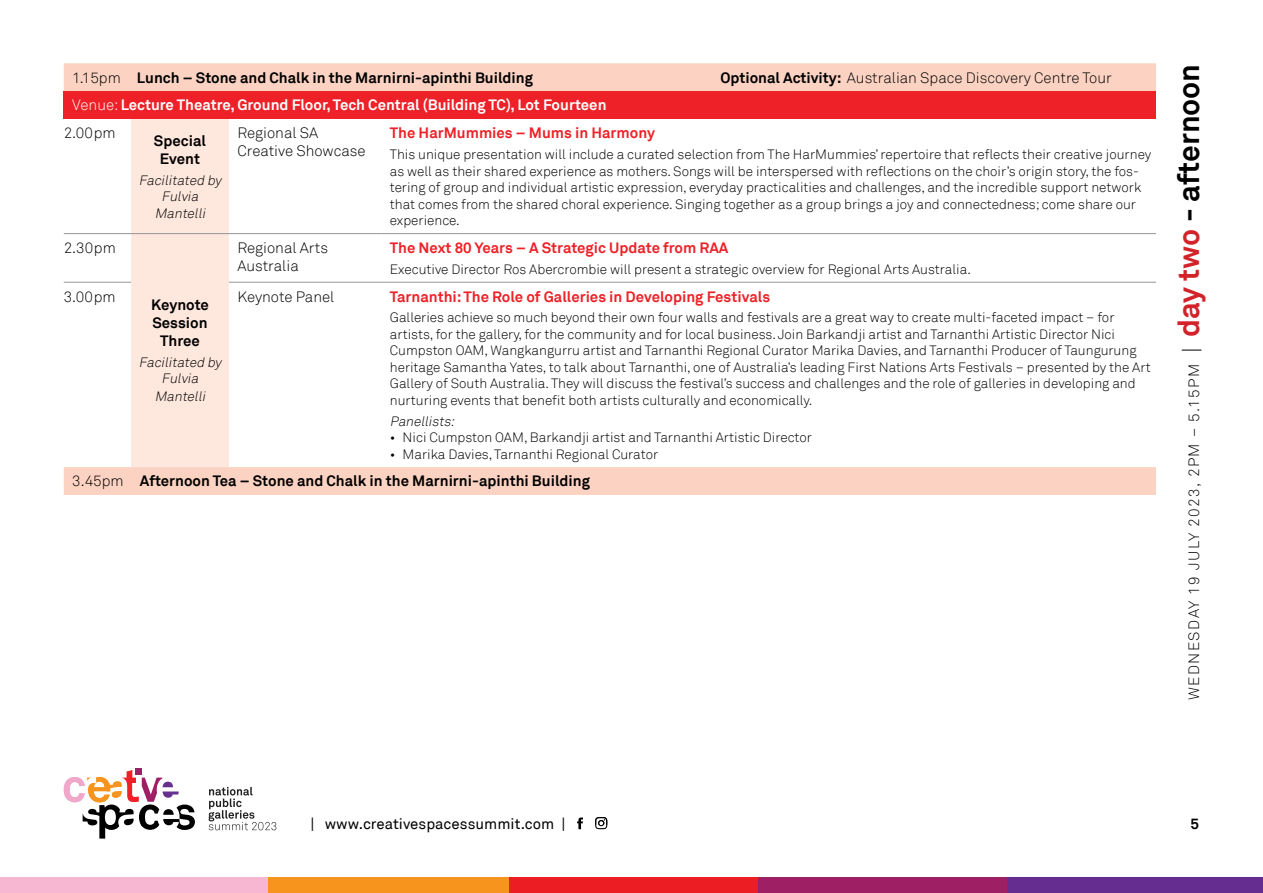
<style>
.page{position:relative;width:1263px;height:893px;background:#fff}
.page>*{position:absolute;margin:0;border:0;box-sizing:border-box;transform-origin:0 0}
.t1{font:700 15px/18px "Akkurat";color:#000;text-align:center}
.t2{font:300 15px/18px "Akkurat";color:#000}
.t3{font:700 15px "Akkurat";color:#ed2127}
.t4{font:700 15px/27.9px "Akkurat";color:#fff}
.t5{font:300 15px "Akkurat";letter-spacing:.1em;color:#000}
.t6{font:15px "Akkurat";color:#000}
.t7{font:300 13.5px/16.5px "Akkurat";color:#000}
.t8{font:italic 300 13.5px/16.5px "Akkurat";color:#000;text-align:center}
.s1{font-weight:300}
.s2{font-weight:700}
.s3{font-weight:300;color:#000}
.s4{font-size:22.5px}
.s5{font-weight:700;font-size:30px;color:#d2232a}
.s6{font-weight:700;font-size:30px}
</style>
<div class="page">
<div style="left:137px;top:877px;width:504px;height:16px;background:#f7941e"></div>
<div style="left:0;top:877px;width:268px;height:16px;background:#f7b7d3"></div>
<div style="left:509px;top:877px;width:256px;height:16px;background:#ed1d24"></div>
<div style="left:758px;top:877px;width:256px;height:16px;background:#9e1f63"></div>
<div style="left:1007px;top:877px;width:256px;height:16px;background:#662d91"></div>
<svg style="left:577px;top:817px;width:6px;height:12px"></svg>
<svg style="left:595px;top:817px;width:12px;height:12px"></svg>
<svg style="left:64px;top:768px;width:131px;height:71px"></svg>
<svg style="left:209px;top:787px;width:67px;height:43px"></svg>
<svg style="left:64px;top:63px;width:1092px;height:432px"></svg>
<div style="left:64px;top:91px;width:1092px;height:28px;background:#ed2127"></div>
<div style="left:131px;top:119px;width:98px;height:348px;background:#fee7dd"></div>
<hr style="left:64px;top:233px;width:67px;height:1px;background:#939598">
<hr style="left:131px;top:233px;width:98px;height:1px;background:#939598">
<hr style="left:229px;top:233px;width:152px;height:1px;background:#939598">
<hr style="left:381px;top:233px;width:775px;height:1px;background:#939598">
<hr style="left:64px;top:282px;width:67px;height:1px;background:#939598">
<hr style="left:229px;top:282px;width:152px;height:1px;background:#939598">
<hr style="left:381px;top:282px;width:775px;height:1px;background:#939598">
<p class="t1" style="left:72px;top:68px;width:462px"><span class="s1">1.15pm</span> Lunch – Stone and Chalk in the Marnirni-apinthi Building</p>
<p class="t2" style="left:720px;top:69px;width:393px"><span class="s2">Optional Activity:</span> Australian Space Discovery Centre Tour</p>
<p class="t4" style="left:64px;top:91px;width:544px;text-indent:9px"><span class="s1">Venue:</span> Lecture Theatre, Ground Floor, Tech Central (Building TC), Lot Fourteen<br><span class="s3">2.00pm</span></p>
<p class="t2" style="left:237px;top:124px;width:130px">Regional SA<br>Creative Showcase</p>
<p class="t3" style="left:390px;top:124px;width:267px">The HarMummies – Mums in Harmony</p>
<p class="t1" style="left:154px;top:132px;width:54px">Special<br>Event</p>
<p class="t8" style="left:139px;top:172px;width:87px">Facilitated by<br>Fulvia<br>Mantelli</p>
<p class="t7" style="left:390px;top:146px;width:763px">This unique presentation will include a curated selection from The HarMummies’ repertoire that reflects their creative journey as well as their shared experience as mothers. Songs will be interspersed with reflections on the choir’s origin story, the fos&shy;tering of group and individual artistic expression, everyday practicalities and challenges, and the incredible support network that comes from the shared choral experience. Singing together as a group brings a joy and connectedness; come share our experience.</p>
<p class="t2" style="left:64px;top:239px;width:54px">2.30pm</p>
<p class="t2" style="left:237px;top:239px;width:92px">Regional Arts<br>Australia</p>
<p class="t3" style="left:390px;top:238px;width:340px">The Next 80 Years – A Strategic Update from RAA</p>
<p class="t7" style="left:390px;top:261px;width:583px">Executive Director Ros Abercrombie will present a strategic overview for Regional Arts Australia.</p>
<p class="t2" style="left:64px;top:288px;width:53px">3.00pm</p>
<p class="t2" style="left:237px;top:288px;width:98px">Keynote Panel</p>
<p class="t3" style="left:390px;top:287px;width:382px">Tarnanthi: The Role of Galleries in Developing Festivals</p>
<p class="t7" style="left:390px;top:310px;width:762px">Galleries achieve so much beyond their own four walls and festivals are a great way to create multi-faceted impact – for artists, for the gallery, for the community and for local business. Join Barkandji artist and Tarnanthi Artistic Director Nici Cumpston OAM, Wangkangurru artist and Tarnanthi Regional Curator Marika Davies, and Tarnanthi Producer of Taungurung heritage Samantha Yates, to talk about Tarnanthi, one of Australia’s leading First Nations Arts Festivals – presented by the Art Gallery of South Australia. They will discuss the festival’s success and challenges and the role of galleries in developing and nurturing events that benefit both artists culturally and economically.</p>
<p class="t8" style="left:390px;top:413px;width:69px">Panellists:</p>
<p class="t7" style="left:390px;top:429px;width:424px">• Nici Cumpston OAM, Barkandji artist and Tarnanthi Artistic Director</p>
<p class="t7" style="left:390px;top:446px;width:270px">• Marika Davies, Tarnanthi Regional Curator</p>
<p class="t1" style="left:72px;top:472px;width:519px"><span class="s1">3.45pm</span> Afternoon Tea – Stone and Chalk in the Marnirni-apinthi Building</p>
<p class="t1" style="left:151px;top:296px;width:59px">Keynote<br>Session<br>Three</p>
<p class="t8" style="left:139px;top:354px;width:87px">Facilitated by<br>Fulvia</p>
<p class="t8" style="left:155px;top:389px;width:55px">Mantelli</p>
<p class="t5" style="left:1185px;top:700px;width:638px;rotate:-90deg">WEDNESDAY 19 JULY 2023, 2PM – 5.15PM <span class="s4">|</span> <span class="s5">day two</span><span class="s6">- afternoon</span></p>
<p class="t6" style="left:310px;top:815px;width:256px">| www.creativespacessummit.com |</p>
<p class="t1" style="left:1191px;top:815px;width:10px">5</p>
</div>
